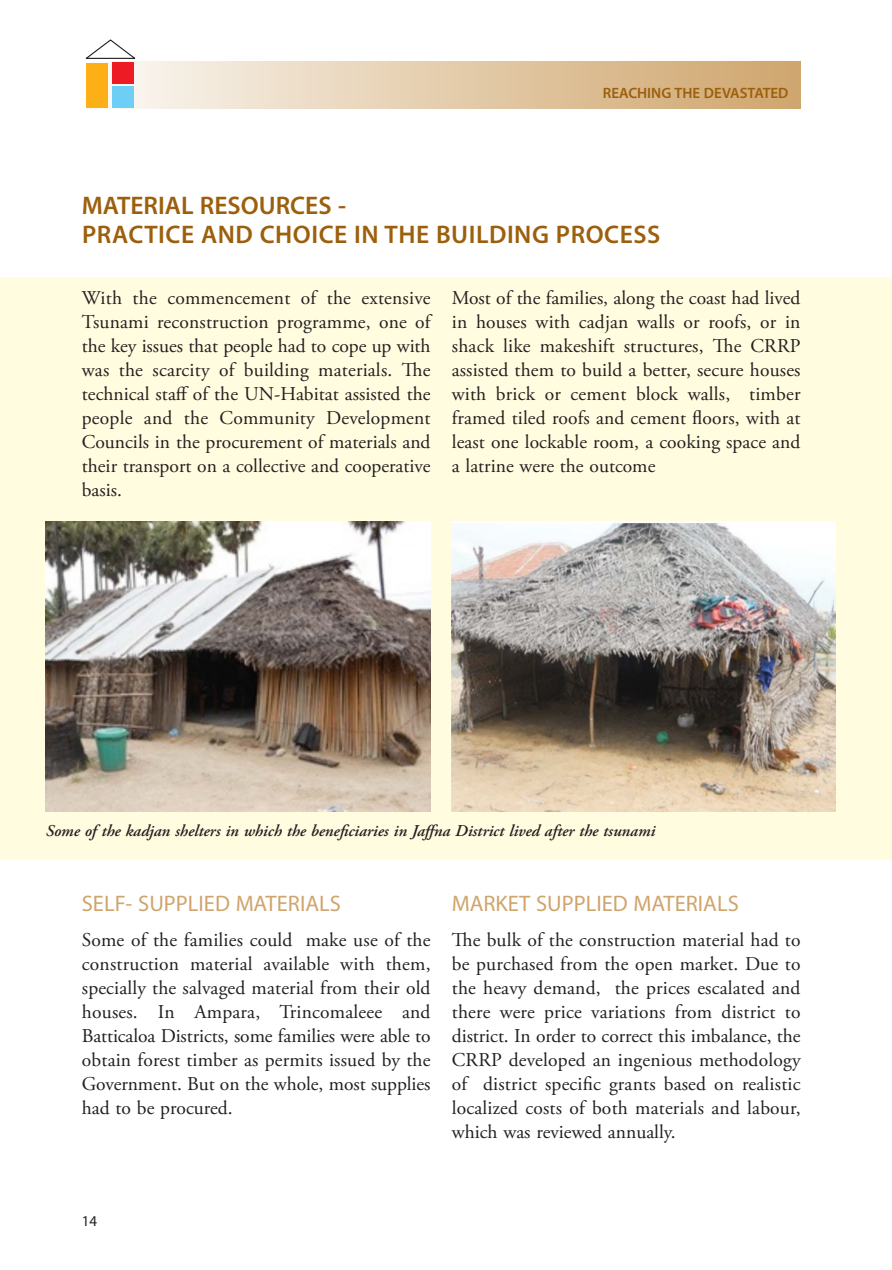
<style>
.page{position:relative;width:892px;height:1270px;background:#fff}
.page>*{position:absolute;margin:0;border:0;box-sizing:border-box;transform-origin:0 0}
.t1{font:600 25.5px/28.5px "Myriad Pro";letter-spacing:.02em;color:#9c5f0c}
.t2{font:22.5px "Myriad Pro";color:#cfa56d}
.t3{font:19.5px/24px "Adobe Garamond Pro";color:#231f20;text-align:justify}
.t4{font:italic 600 16.5px "Adobe Garamond Pro";color:#231f20}
.t5{font:600 15px "Myriad Pro";color:#9c5f0c}
.t6{font:15px "Myriad Pro";color:#231f20}
</style>
<div class="page">
<div style="left:82px;top:62px;width:718px;height:46px;background:linear-gradient(to right,#f2f6f5,#d3a56b)"></div>
<div style="left:86px;top:63px;width:22px;height:44px;background:#fcaf17"></div>
<svg style="left:85px;top:39px;width:51px;height:20px"></svg>
<div style="left:112px;top:87px;width:21px;height:21px;background:#6dcff6"></div>
<div style="left:112px;top:62px;width:21px;height:22px;background:#ed1c24"></div>
<div style="left:0;top:276px;width:891px;height:583px;background:#fffcdf"></div>
<img style="left:46px;top:521px;width:384px;height:290px">
<img style="left:451px;top:521px;width:384px;height:290px">
<p class="t5" style="left:602px;top:84px;width:187px">REACHING THE DEVASTATED</p>
<h1 class="t1" style="left:82px;top:191px;width:580px">MATERIAL RESOURCES -<br>PRACTICE AND CHOICE IN THE BUILDING PROCESS</h1>
<p class="t3" style="left:82px;top:288px;width:350px">With the commencement of the extensive Tsunami reconstruction programme, one of the key issues that people had to cope up with was the scarcity of building materials. The technical staff of the UN-Habitat assisted the people and the Community Development Councils in the procurement of materials and their transport on a collective and cooperative basis.</p>
<p class="t3" style="left:452px;top:288px;width:350px">Most of the families, along the coast had lived in houses with cadjan walls or roofs, or in shack like makeshift structures, The CRRP assisted them to build a better, secure houses with brick or cement block walls, timber framed tiled roofs and cement floors, with at least one lockable room, a cooking space and a latrine were the outcome</p>
<p class="t4" style="left:46px;top:824px;width:611px">Some of the kadjan shelters in which the beneficiaries in Jaffna District lived after the tsunami</p>
<p class="t2" style="left:82px;top:894px;width:260px">SELF- SUPPLIED MATERIALS</p>
<p class="t3" style="left:82px;top:929px;width:350px">Some of the families could make use of the construction material available with them, specially the salvaged material from their old houses. In Ampara, Trincomaleee and Batticaloa Districts, some families were able to obtain forest timber as permits issued by the Government. But on the whole, most supplies had to be procured.</p>
<p class="t2" style="left:452px;top:894px;width:288px">MARKET SUPPLIED MATERIALS</p>
<p class="t3" style="left:452px;top:929px;width:350px">The bulk of the construction material had to be purchased from the open market. Due to the heavy demand, the prices escalated and there were price variations from district to district. In order to correct this imbalance, the CRRP developed an ingenious methodology of district specific grants based on realistic localized costs of both materials and labour, which was reviewed annually.</p>
<p class="t6" style="left:82px;top:1214px;width:17px">14</p>
</div>
